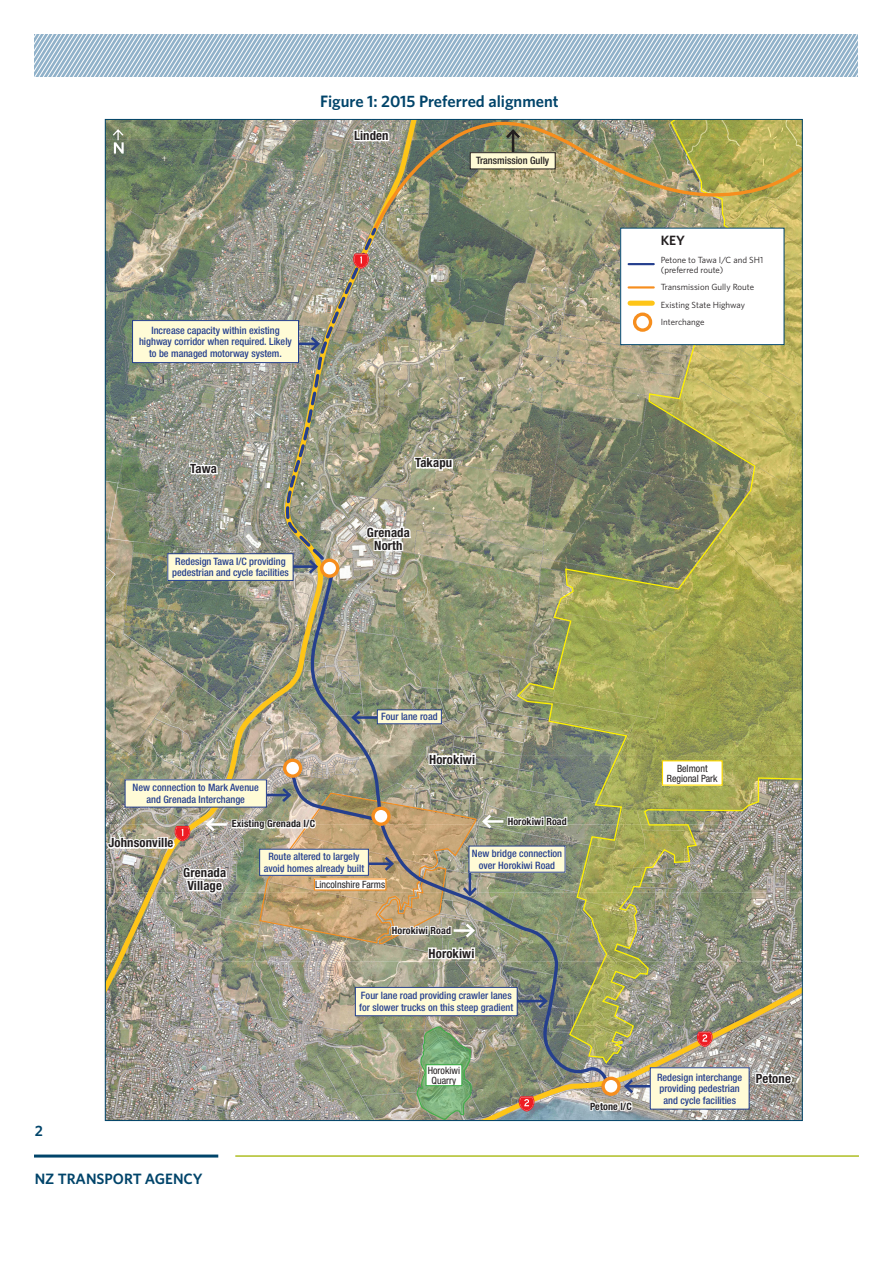
<style>
.page{position:relative;width:893px;height:1263px;background:#fff}
.page>*{position:absolute;margin:0;border:0;box-sizing:border-box;transform-origin:0 0}
.Sub_sub{font:600 16.5px "Whitney";color:#00446a}
.body{font:600 15px "Whitney";color:#00446a}
.t1{font:600 13.5px "Whitney";color:#231f20}
.t2{font:700 condensed 12.75px/12.8px "Helvetica Neue LT Pro";letter-spacing:.01em;color:#231f20;text-align:center}
.t3{font:500 condensed 10.2px/11.4px "Helvetica Neue LT Pro";color:#253f8e;text-align:center}
.t4{font:500 condensed 10.2px "Helvetica Neue LT Pro";color:#231f20}
.t5{font:700 condensed 10.05px "Helvetica Neue LT Pro";letter-spacing:.01em;color:#231f20}
.t6{font:condensed 10.05px/10.1px "Helvetica Neue LT Pro";color:#231f20;text-align:center}
.t7{font:8.85px/17.4px "Whitney";color:#231f20}
</style>
<div class="page">
<img style="left:107px;top:121px;width:694px;height:998px">
<hr style="left:34px;top:1154px;width:184px;height:3px;background:#00446a">
<hr style="left:235px;top:1155px;width:624px;height:2px;background:#aebe24">
<svg style="left:35px;top:35px;width:823px;height:42px;background:#aec6d7"></svg>
<p class="Sub_sub" style="left:320px;top:90px;width:240px">Figure 1: 2015 Preferred alignment</p>
<p class="t2" style="left:354px;top:129px;width:36px">Linden</p>
<p class="t4" style="left:476px;top:155px;width:75px">Transmission Gully</p>
<p class="t3" style="left:139px;top:324px;width:154px">Increase capacity within existing highway corridor when required. Likely to be managed motorway system.</p>
<p class="t2" style="left:190px;top:462px;width:28px">Tawa</p>
<p class="t3" style="left:172px;top:555px;width:118px">Redesign Tawa I/C providing pedestrian and cycle facilities</p>
<p class="t2" style="left:415px;top:456px;width:39px">Takapu</p>
<p class="t2" style="left:367px;top:526px;width:44px">Grenada<br>North</p>
<p class="t1" style="left:661px;top:232px;width:26px">KEY</p>
<p class="t7" style="left:661px;top:254px;width:104px;line-height:10.2px">Petone to Tawa I/C and SH1 (preferred route)</p>
<p class="t7" style="left:661px;top:278px;width:95px">Transmission Gully Route<br>Existing State Highway<br>Interchange</p>
<p class="t3" style="left:381px;top:711px;width:58px">Four lane road</p>
<p class="t3" style="left:133px;top:782px;width:128px">New connection to Mark Avenue and Grenada Interchange</p>
<p class="t2" style="left:108px;top:836px;width:67px">Johnsonville</p>
<p class="t5" style="left:232px;top:818px;width:85px">Existing Grenada I/C</p>
<p class="t2" style="left:183px;top:866px;width:44px">Grenada<br>Village</p>
<p class="t3" style="left:264px;top:851px;width:102px">Route altered to largely avoid homes already built</p>
<p class="t6" style="left:315px;top:879px;width:72px">Lincolnshire Farms</p>
<p class="t2" style="left:429px;top:753px;width:47px">Horokiwi</p>
<p class="t5" style="left:508px;top:815px;width:61px">Horokiwi Road</p>
<p class="t3" style="left:472px;top:848px;width:92px">New bridge connection over Horokiwi Road</p>
<p class="t5" style="left:392px;top:924px;width:61px">Horokiwi Road</p>
<p class="t2" style="left:429px;top:947px;width:47px">Horokiwi</p>
<p class="t3" style="left:359px;top:990px;width:156px;text-align:left">Four lane road providing crawler lanes for slower trucks on this steep gradient</p>
<p class="body" style="left:35px;top:1121px;width:10px">2</p>
<p class="body" style="left:35px;top:1169px;width:169px">NZ TRANSPORT AGENCY</p>
<p class="t6" style="left:428px;top:1065px;width:34px">Horokiwi<br>Quarry</p>
<p class="t5" style="left:590px;top:1100px;width:43px">Petone l/C</p>
<p class="t6" style="left:667px;top:763px;width:52px">Belmont<br>Regional Park</p>
<p class="t3" style="left:657px;top:1071px;width:87px">Redesign interchange providing pedestrian and cycle facilities</p>
<p class="t2" style="left:756px;top:1072px;width:36px">Petone</p>
</div>
